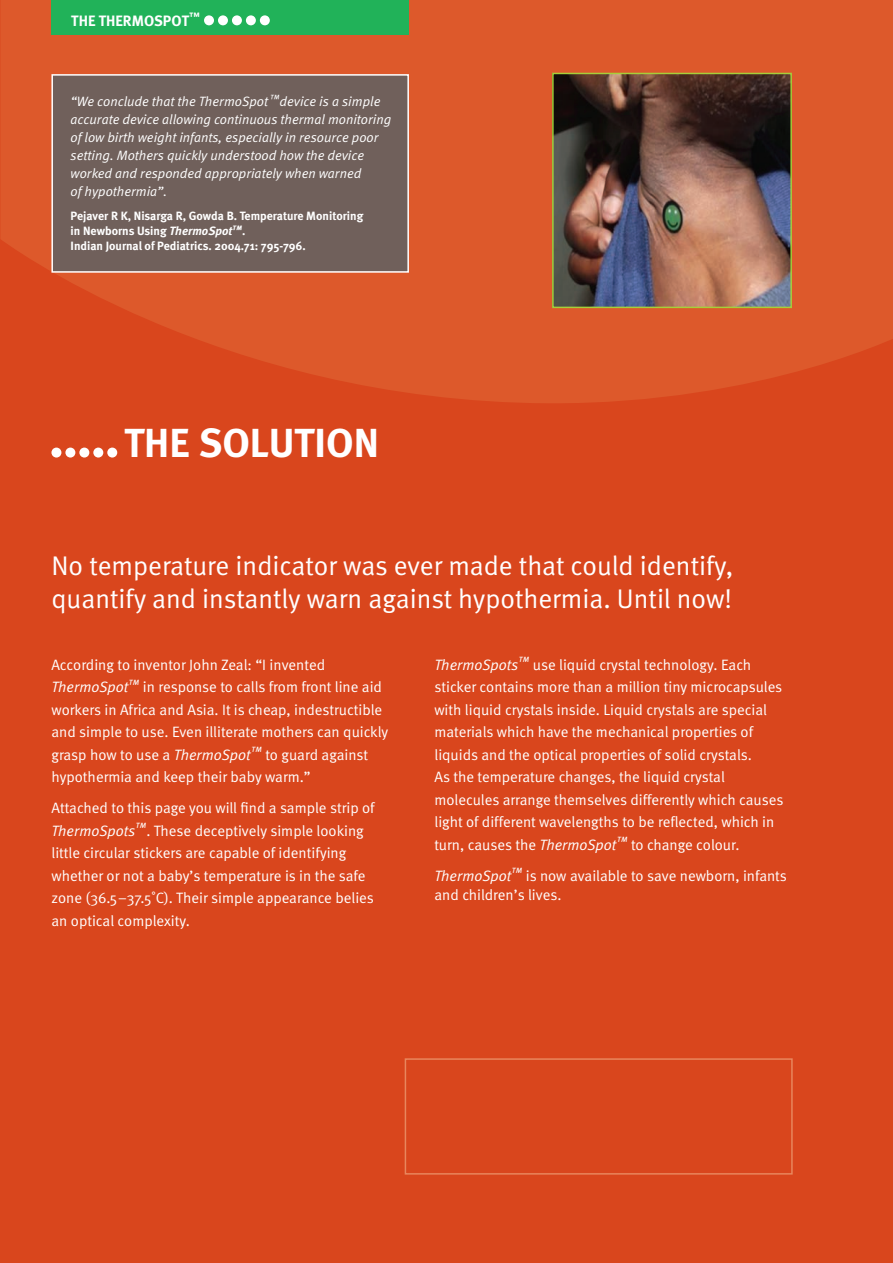
<style>
.page{position:relative;width:893px;height:1263px;background:#fff}
.page>*{position:absolute;margin:0;border:0;box-sizing:border-box;transform-origin:0 0}
.t1{font:700 40.5px "Meta";color:#fff}
.t2{font:27px/33px "Meta Normal";color:#fff}
.t3{font:15px/22.5px "Meta Normal";color:#fff}
.t4{font:700 15px "Meta";color:#fff}
.t5{font:italic 13.5px/18px "Meta Normal";color:#fff}
.t6{font:700 12px/15px "Meta";color:#fff}
.s1{font-style:italic}
.s2{font-style:italic;font-size:10.5px}
</style>
<div class="page">
<div style="left:0;top:0;width:892px;height:1262px;background:#d9461d"></div>
<svg style="left:7px;top:0;width:885px;height:403px;fill:#dd592b"></svg>
<div style="left:404px;top:1058px;width:388px;height:116px;border:2px solid #e8865d"></div>
<img style="left:555px;top:76px;width:233px;height:229px">
<div style="left:552px;top:73px;width:239px;height:235px;border:2px solid #a6ce39"></div>
<div style="left:51px;top:0;width:358px;height:34px;background:#21b259"></div>
<div style="left:51px;top:447px;width:10px;height:10px;background:#fff;border-radius:50%"></div>
<div style="left:79px;top:447px;width:10px;height:10px;background:#fff;border-radius:50%"></div>
<div style="left:65px;top:447px;width:10px;height:10px;background:#fff;border-radius:50%"></div>
<div style="left:107px;top:447px;width:10px;height:10px;background:#fff;border-radius:50%"></div>
<div style="left:93px;top:447px;width:10px;height:10px;background:#fff;border-radius:50%"></div>
<div style="left:51px;top:74px;width:358px;height:199px;background:#70605b;border:2px solid #fff"></div>
<div style="left:204px;top:15px;width:10px;height:10px;background:#fff;border-radius:50%"></div>
<div style="left:232px;top:15px;width:10px;height:10px;background:#fff;border-radius:50%"></div>
<div style="left:218px;top:15px;width:10px;height:10px;background:#fff;border-radius:50%"></div>
<div style="left:260px;top:15px;width:10px;height:10px;background:#fff;border-radius:50%"></div>
<div style="left:246px;top:15px;width:10px;height:10px;background:#fff;border-radius:50%"></div>
<div style="left:0;top:0;width:7px;height:243px;background:#dd592b"></div>
<p class="t4" style="left:71px;top:11px;width:46px">THE THERMO</p>
<p class="t4" style="left:154px;top:11px;width:47px">SPOT<sup>™</sup></p>
<p class="t5" style="left:71px;top:92px;width:322px">“We conclude that the ThermoSpot <sup>™</sup>device is a simple accurate device allowing continuous thermal monitoring of low birth weight infants, especially in resource poor setting. Mothers quickly understood how the device worked and responded appropriately when warned<br>of hypothermia”.</p>
<p class="t6" style="left:71px;top:208px;width:294px">Pejaver R K, Nisarga R, Gowda B. Temperature Monitoring in Newborns Using <span class="s1">ThermoSpot</span><span class="s2">™</span>.<br>Indian Journal of Pediatrics. 2004.71: 795-796.</p>
<h1 class="t1" style="left:124px;top:419px;width:256px">The solution</h1>
<h2 class="t2" style="left:51px;top:548px;width:683px">N o temperature indicator was ever made that could identify, quantify and instantly warn against hypothermia. U ntil now!</h2>
<p class="t3" style="left:51px;top:653px;width:338px">According to inventor John Zeal: “I invented <span class="s1">ThermoSpot</span><sup>™</sup> in response to calls from front line aid workers in Africa and Asia. It is cheap, indestructible and simple to use. Even illiterate mothers can quickly grasp how to use a <span class="s1">ThermoSpot</span><sup>™</sup> to guard against hypothermia and keep their baby warm.”</p>
<p class="t3" style="left:51px;top:796px;width:325px">Attached to this page you will find a sample strip of <span class="s1">ThermoSpots</span><sup>™</sup>. These deceptively simple looking little circular stickers are capable of identifying whether or not a baby’s temperature is in the safe zone (36.5–37.5˚C). Their simple appearance belies an optical complexity.</p>
<p class="t3" style="left:434px;top:653px;width:350px"><span class="s1">ThermoSpots</span><sup>™</sup> use liquid crystal technology. Each sticker contains more than a million tiny microcapsules with liquid crystals inside. Liquid crystals are special materials which have the mechanical properties of liquids and the optical properties of solid crystals.<br>As the temperature changes, the liquid crystal molecules arrange themselves differently which causes light of different wavelengths to be reflected, which in turn, causes the <span class="s1">ThermoSpot</span><sup>™</sup> to change colour.</p>
<p class="t3" style="left:434px;top:865px;width:354px;line-height:19.5px"><span class="s1">ThermoSpot</span><sup>™</sup> is now available to save newborn, infants and children’s lives.</p>
</div>
